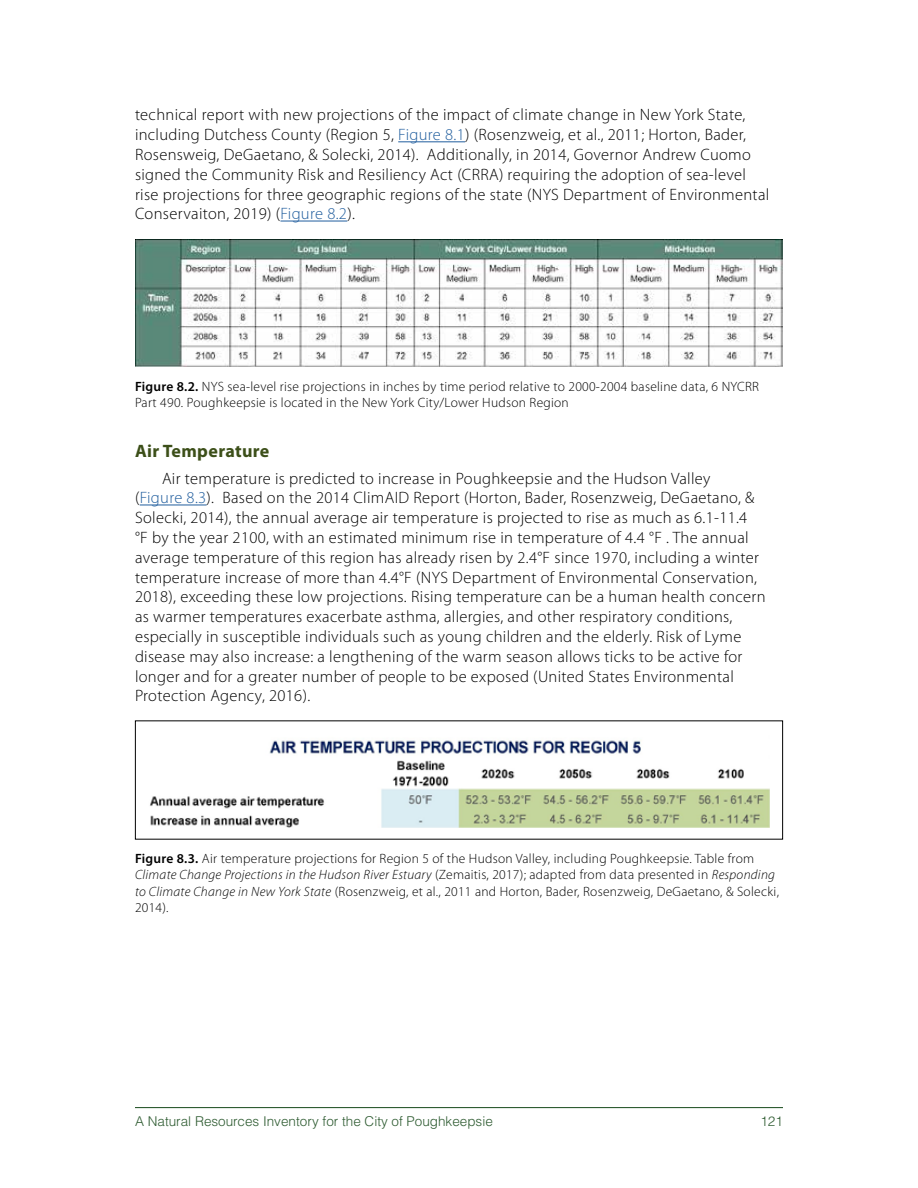
<style>
.page{position:relative;width:918px;height:1188px;background:#fff}
.page>*{position:absolute;margin:0;border:0;box-sizing:border-box;transform-origin:0 0}
.t1{font:700 18px "Myriad Pro";letter-spacing:.02em;color:#3c4f19}
.t2{font:300 16.5px/19.8px "Myriad Pro";letter-spacing:.02em;color:#000}
.t3{font:300 13.5px/16.2px "Myriad Pro";letter-spacing:.02em;color:#000}
.t4{font:300 13.5px "Helvetica LT Std";color:#2f5c32}
.s1{color:#215e9e}
.s2{font-weight:600}
.s3{font-style:italic}
</style>
<div class="page">
<hr style="left:135px;top:1107px;width:648px;height:1px;background:#2f5c32">
<hr style="left:398px;top:141px;width:67px;height:1px;background:#215e9e">
<hr style="left:280px;top:221px;width:67px;height:1px;background:#215e9e">
<hr style="left:140px;top:505px;width:67px;height:1px;background:#215e9e">
<img style="left:135px;top:239px;width:648px;height:128px">
<img style="left:150px;top:740px;width:619px;height:87px">
<p class="t2" style="left:135px;top:105px;width:636px">technical report with new projections of the impact of climate change in New York State, including Dutchess County (Region 5, <span class="s1">Figure 8.1</span>) (Rosenzweig, et al., 2011; Horton, Bader, Rosensweig, DeGaetano, &amp; Solecki, 2014). Additionally, in 2014, Governor Andrew Cuomo signed the Community Risk and Resiliency Act (CRRA) requiring the adoption of sea-level rise projections for three geographic regions of the state (NYS Department of Environmental Conservaiton, 2019) (<span class="s1">Figure 8.2</span>).</p>
<p class="t3" style="left:135px;top:378px;width:626px"><span class="s2">Figure 8.2.</span> NYS sea-level rise projections in inches by time period relative to 2000-2004 baseline data, 6 NYCRR<br>Part 490. Poughkeepsie is located in the New York City/Lower Hudson Region</p>
<p class="t1" style="left:135px;top:439px;width:136px">Air Temperature</p>
<p class="t2" style="left:135px;top:468px;width:632px;text-indent:27px">Air temperature is predicted to increase in Poughkeepsie and the Hudson Valley<br>(<span class="s1">Figure 8.3</span>). Based on the 2014 ClimAID Report (Horton, Bader, Rosenzweig, DeGaetano, &amp; Solecki, 2014), the annual average air temperature is projected to rise as much as 6.1-11.4<br>°F by the year 2100, with an estimated minimum rise in temperature of 4.4 °F . The annual average temperature of this region has already risen by 2.4°F since 1970, including a winter temperature increase of more than 4.4°F (NYS Department of Environmental Conservation, 2018), exceeding these low projections. Rising temperature can be a human health concern as warmer temperatures exacerbate asthma, allergies, and other respiratory conditions, especially in susceptible individuals such as young children and the elderly. Risk of Lyme disease may also increase: a lengthening of the warm season allows ticks to be active for longer and for a greater number of people to be exposed (United States Environmental Protection Agency, 2016).</p>
<p class="t3" style="left:135px;top:850px;width:646px"><span class="s2">Figure 8.3.</span> Air temperature projections for Region 5 of the Hudson Valley, including Poughkeepsie. Table from <span class="s3">Climate Change Projections in the Hudson River Estuary</span> (Zemaitis, 2017); adapted from data presented in <span class="s3">Responding to Climate Change in New York State</span> (Rosenzweig, et al., 2011 and Horton, Bader, Rosenzweig, DeGaetano, &amp; Solecki, 2014).</p>
<p class="t4" style="left:135px;top:1112px;width:359px">A Natural Resources Inventory for the City of Poughkeepsie</p>
<p class="t4" style="left:760px;top:1112px;width:24px">121</p>
</div>
